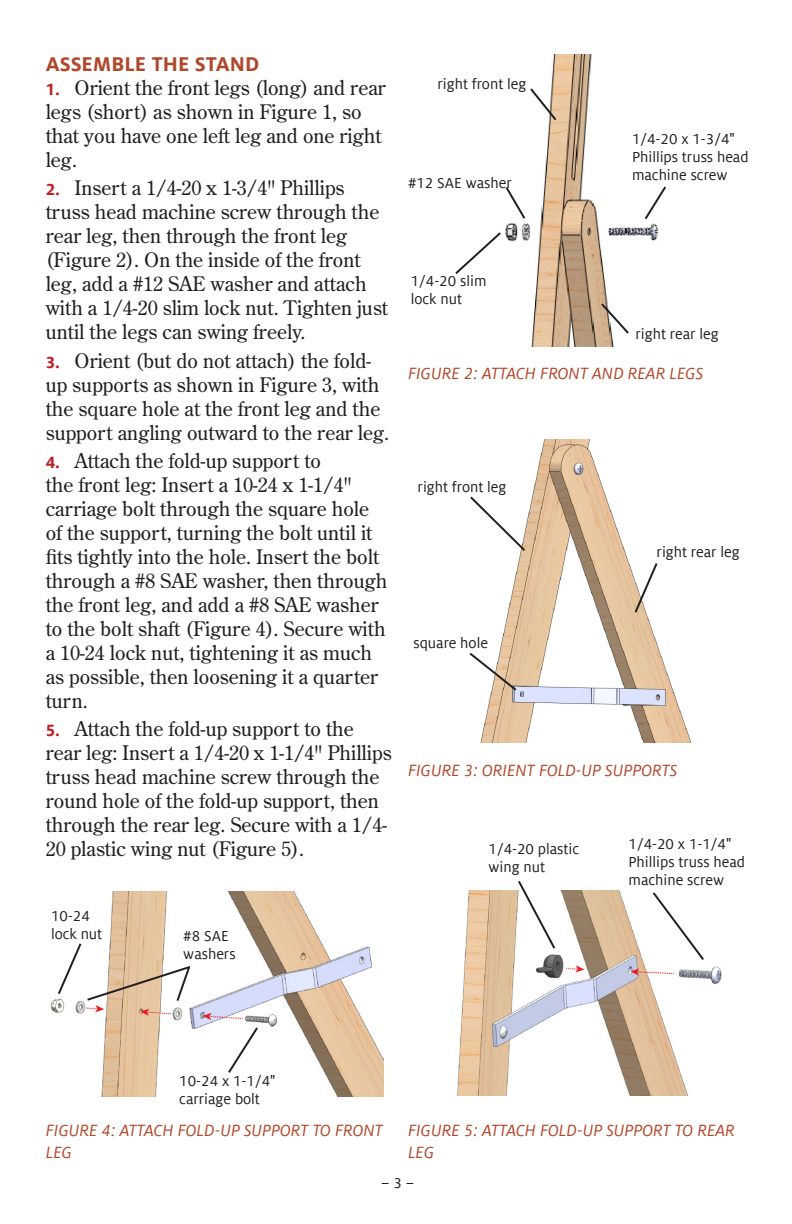
<style>
.page{position:relative;width:792px;height:1224px;background:#fff}
.page>*{position:absolute;margin:0;border:0;box-sizing:border-box;transform-origin:0 0}
.section_header{font:700 22px "Milo Offc";color:#b1472a}
.t1{font:20px/24px "Century Old Style Std";color:#231f20}
.figure_label{font:italic 18px/22px "Milo Offc";color:#b1472a}
.call-out{font:16px/18px "Milo Offc";color:#231f20}
.s1{font-family:"Milo Offc";font-weight:700;font-size:18px;color:#be1e23}
</style>
<div class="page">
<img style="left:505px;top:54px;width:154px;height:292px">
<svg style="left:505px;top:185px;width:22px;height:36px"></svg>
<svg style="left:455px;top:232px;width:46px;height:42px"></svg>
<svg style="left:643px;top:184px;width:23px;height:38px"></svg>
<svg style="left:528px;top:86px;width:30px;height:37px"></svg>
<svg style="left:599px;top:301px;width:32px;height:35px"></svg>
<img style="left:480px;top:439px;width:212px;height:304px">
<svg style="left:470px;top:494px;width:57px;height:59px"></svg>
<svg style="left:633px;top:561px;width:26px;height:54px"></svg>
<svg style="left:469px;top:651px;width:50px;height:42px"></svg>
<img style="left:457px;top:890px;width:265px;height:206px">
<svg style="left:516px;top:881px;width:41px;height:70px"></svg>
<svg style="left:651px;top:890px;width:55px;height:72px"></svg>
<img style="left:50px;top:891px;width:333px;height:206px">
<svg style="left:56px;top:941px;width:136px;height:62px"></svg>
<svg style="left:226px;top:1025px;width:34px;height:50px"></svg>
<p class="section_header" style="left:46px;top:52px;width:215px">ASSEMBLE THE STAND</p>
<p class="t1" style="left:46px;top:75px;width:342px"><span class="s1">1.</span> Orient the front legs (long) and rear legs (short) as shown in Figure 1, so that you have one left leg and one right leg.</p>
<p class="t1" style="left:46px;top:176px;width:344px"><span class="s1">2.</span> Insert a 1/4-20 x 1-3/4" Phillips truss head machine screw through the rear leg, then through the front leg (Figure 2). On the inside of the front leg, add a #12 SAE washer and attach with a 1/4-20 slim lock nut. Tighten just until the legs can swing freely.</p>
<p class="t1" style="left:46px;top:348px;width:345px"><span class="s1">3.</span> Orient (but do not attach) the fold&shy;up supports as shown in Figure 3, with the square hole at the front leg and the support angling outward to the rear leg.</p>
<p class="t1" style="left:46px;top:448px;width:343px"><span class="s1">4.</span> Attach the fold-up support to<br>the front leg: Insert a 10-24 x 1-1/4" carriage bolt through the square hole of the support, turning the bolt until it fits tightly into the hole. Insert the bolt through a #8 SAE washer, then through the front leg, and add a #8 SAE washer to the bolt shaft (Figure 4). Secure with a 10-24 lock nut, tightening it as much as possible, then loosening it a quarter turn.</p>
<p class="t1" style="left:46px;top:717px;width:347px"><span class="s1">5.</span> Attach the fold-up support to the rear leg: Insert a 1/4-20 x 1-1/4" Phillips truss head machine screw through the round hole of the fold-up support, then through the rear leg. Secure with a 1/4- 20 plastic wing nut (Figure 5).</p>
<p class="call-out" style="left:51px;top:907px;width:53px">10-24 lock nut</p>
<p class="call-out" style="left:183px;top:927px;width:54px">#8 SAE washers</p>
<p class="call-out" style="left:438px;top:75px;width:90px">right front leg</p>
<p class="call-out" style="left:408px;top:174px;width:105px">#12 SAE washer</p>
<p class="call-out" style="left:411px;top:272px;width:77px">1/4-20 slim lock nut</p>
<p class="call-out" style="left:632px;top:130px;width:118px">1/4-20 x 1-3/4"<br>Phillips truss head machine screw</p>
<p class="call-out" style="left:636px;top:325px;width:85px">right rear leg</p>
<p class="figure_label" style="left:408px;top:362px;width:297px">FIGURE 2: ATTACH FRONT AND REAR LEGS</p>
<p class="call-out" style="left:418px;top:478px;width:90px">right front leg</p>
<p class="call-out" style="left:413px;top:634px;width:76px">square hole</p>
<p class="call-out" style="left:657px;top:543px;width:85px">right rear leg</p>
<p class="figure_label" style="left:408px;top:760px;width:271px">FIGURE 3: ORIENT FOLD-UP SUPPORTS</p>
<p class="call-out" style="left:489px;top:840px;width:92px">1/4-20 plastic wing nut</p>
<p class="call-out" style="left:629px;top:835px;width:118px">1/4-20 x 1-1/4"<br>Phillips truss head machine screw</p>
<p class="call-out" style="left:179px;top:1072px;width:98px">10-24 x 1-1/4" carriage bolt</p>
<p class="figure_label" style="left:46px;top:1120px;width:339px">FIGURE 4: ATTACH FOLD-UP SUPPORT TO FRONT<br>LEG</p>
<p class="figure_label" style="left:408px;top:1120px;width:329px">FIGURE 5: ATTACH FOLD-UP SUPPORT TO REAR<br>LEG</p>
<p class="call-out" style="left:381px;top:1175px;width:34px">– 3 –</p>
</div>
